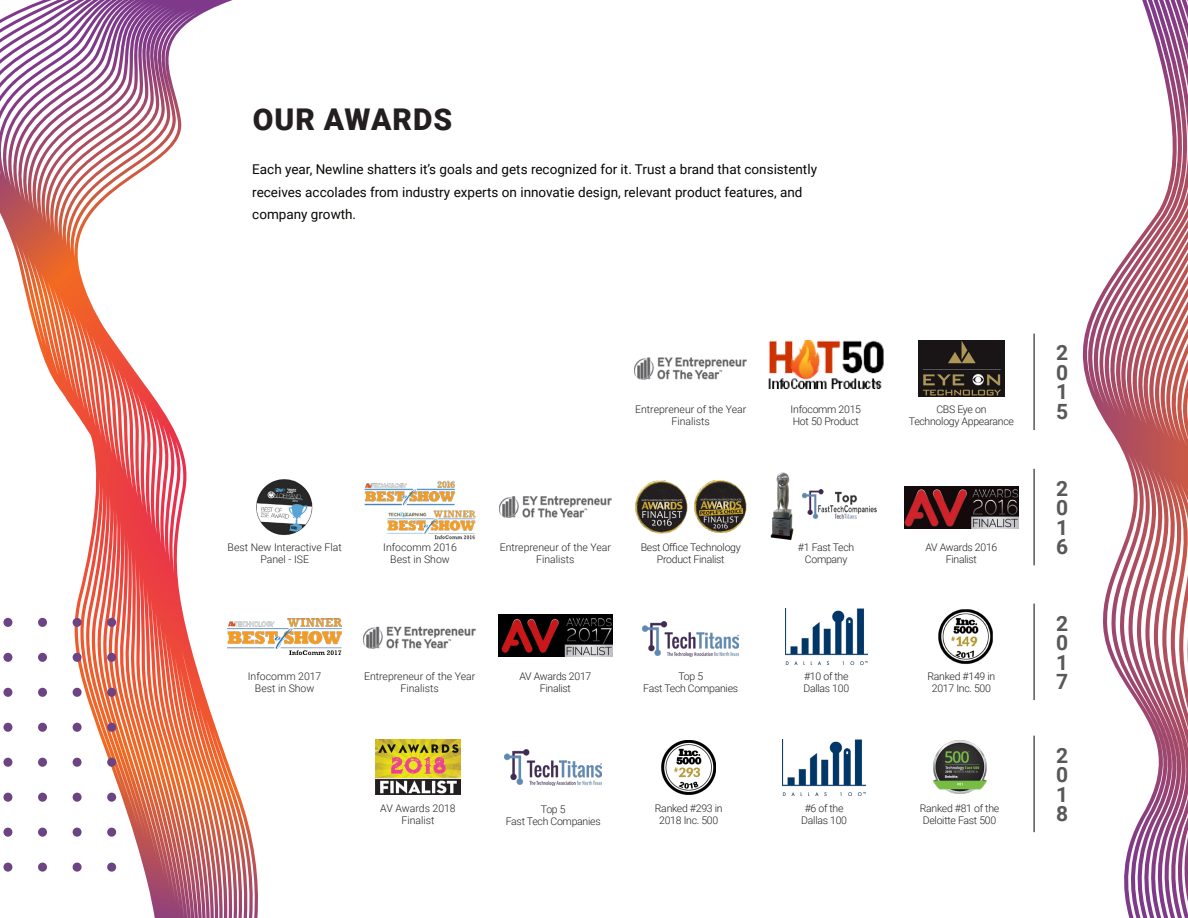
<style>
.page{position:relative;width:1188px;height:918px;background:#fff}
.page>*{position:absolute;margin:0;border:0;box-sizing:border-box;transform-origin:0 0}
.t1{font:900 30px "Roboto";letter-spacing:.035em;color:#231f20}
.t2{font:700 21px "Roboto";color:#595757}
.t3{font:13.5px/22.5px "Roboto";color:#050703}
.t4{font:300 10.5px/12px "Roboto";letter-spacing:-.025em;color:#231f20;text-align:center}
.t5{font:300 10.5px/12px "Roboto";color:#231f20;text-align:center}
</style>
<div class="page">
<svg style="left:1082px;top:0;width:106px;height:918px"></svg>
<hr style="left:1033px;top:334px;width:2px;height:96px;background:#595757">
<svg style="left:0;top:0;width:202px;height:918px"></svg>
<svg style="left:0;top:618px;width:116px;height:254px"></svg>
<img style="left:635px;top:357px;width:112px;height:23px">
<img style="left:769px;top:340px;width:114px;height:49px">
<img style="left:919px;top:340px;width:85px;height:57px">
<img style="left:364px;top:480px;width:91px;height:26px">
<img style="left:256px;top:479px;width:56px;height:56px">
<img style="left:387px;top:510px;width:89px;height:29px">
<img style="left:635px;top:480px;width:53px;height:53px">
<img style="left:694px;top:480px;width:53px;height:53px">
<img style="left:802px;top:489px;width:75px;height:30px">
<img style="left:770px;top:472px;width:24px;height:68px">
<img style="left:904px;top:487px;width:115px;height:42px">
<img style="left:500px;top:496px;width:112px;height:22px">
<hr style="left:1033px;top:469px;width:2px;height:96px;background:#595757">
<img style="left:376px;top:740px;width:84px;height:55px">
<img style="left:661px;top:740px;width:55px;height:54px">
<img style="left:933px;top:740px;width:54px;height:54px">
<img style="left:505px;top:749px;width:97px;height:36px">
<img style="left:783px;top:740px;width:82px;height:56px">
<img style="left:228px;top:619px;width:114px;height:35px">
<img style="left:498px;top:614px;width:115px;height:42px">
<img style="left:785px;top:609px;width:82px;height:56px">
<img style="left:938px;top:609px;width:55px;height:55px">
<img style="left:364px;top:626px;width:112px;height:23px">
<img style="left:643px;top:621px;width:96px;height:35px">
<hr style="left:1033px;top:604px;width:2px;height:96px;background:#595757">
<hr style="left:1033px;top:736px;width:2px;height:96px;background:#595757">
<p class="t1" style="left:253px;top:98px;width:201px">OUR AWARDS</p>
<p class="t3" style="left:252px;top:158px;width:566px">Each year, Newline shatters it’s goals and gets recognized for it. Trust a brand that consistently receives accolades from industry experts on innovatie design, relevant product features, and company growth.</p>
<p class="t5" style="left:635px;top:403px;width:113px">Entrepreneur of the Year<br>Finalists</p>
<p class="t4" style="left:791px;top:403px;width:72px">Infocomm 2015</p>
<p class="t4" style="left:793px;top:415px;width:68px">Hot 50 Product</p>
<p class="t4" style="left:936px;top:403px;width:52px">CBS Eye on</p>
<p class="t4" style="left:909px;top:415px;width:107px">Technology Appearance</p>
<p class="t2" style="left:1056px;top:338px;width:14px">2</p>
<p class="t2" style="left:1056px;top:358px;width:14px">0</p>
<p class="t2" style="left:1056px;top:377px;width:14px">1</p>
<p class="t2" style="left:1056px;top:397px;width:14px">5</p>
<p class="t5" style="left:228px;top:541px;width:116px">Best New Interactive Flat<br>Panel - ISE</p>
<p class="t5" style="left:383px;top:541px;width:75px">Infocomm 2016</p>
<p class="t5" style="left:390px;top:553px;width:61px">Best in Show</p>
<p class="t5" style="left:500px;top:541px;width:113px">Entrepreneur of the Year<br>Finalists</p>
<p class="t4" style="left:641px;top:541px;width:102px">Best Office Technology<br>Product Finalist</p>
<p class="t4" style="left:798px;top:541px;width:58px">#1 Fast Tech</p>
<p class="t4" style="left:805px;top:553px;width:44px">Company</p>
<p class="t4" style="left:925px;top:541px;width:74px">AV Awards 2016</p>
<p class="t4" style="left:946px;top:553px;width:33px">Finalist</p>
<p class="t2" style="left:1056px;top:474px;width:14px">2</p>
<p class="t2" style="left:1056px;top:493px;width:14px">0</p>
<p class="t2" style="left:1056px;top:513px;width:14px">1</p>
<p class="t2" style="left:1056px;top:532px;width:14px">6</p>
<p class="t5" style="left:248px;top:670px;width:75px">Infocomm 2017</p>
<p class="t5" style="left:255px;top:682px;width:61px">Best in Show</p>
<p class="t5" style="left:364px;top:670px;width:113px">Entrepreneur of the Year<br>Finalists</p>
<p class="t4" style="left:519px;top:670px;width:74px">AV Awards 2017</p>
<p class="t4" style="left:540px;top:682px;width:33px">Finalist</p>
<p class="t4" style="left:678px;top:670px;width:26px">Top 5</p>
<p class="t4" style="left:643px;top:682px;width:96px">Fast Tech Companies</p>
<p class="t4" style="left:804px;top:670px;width:46px">#10 of the</p>
<p class="t4" style="left:803px;top:682px;width:47px">Dallas 100</p>
<p class="t4" style="left:928px;top:670px;width:69px">Ranked #149 in</p>
<p class="t4" style="left:932px;top:682px;width:61px">2017 Inc. 500</p>
<p class="t2" style="left:1056px;top:609px;width:14px">2</p>
<p class="t2" style="left:1056px;top:628px;width:14px">0</p>
<p class="t2" style="left:1056px;top:648px;width:14px">1</p>
<p class="t2" style="left:1056px;top:667px;width:14px">7</p>
<p class="t5" style="left:380px;top:802px;width:77px">AV Awards 2018</p>
<p class="t5" style="left:402px;top:814px;width:35px">Finalist</p>
<p class="t4" style="left:541px;top:802px;width:26px">Top 5</p>
<p class="t4" style="left:506px;top:814px;width:96px">Fast Tech Companies</p>
<p class="t4" style="left:655px;top:802px;width:69px">Ranked #293 in</p>
<p class="t4" style="left:659px;top:814px;width:61px">2018 Inc. 500</p>
<p class="t4" style="left:805px;top:802px;width:40px">#6 of the</p>
<p class="t4" style="left:801px;top:814px;width:47px">Dallas 100</p>
<p class="t4" style="left:920px;top:802px;width:81px;text-align:left">Ranked #81 of the<br>Deloitte Fast 500</p>
<p class="t2" style="left:1056px;top:741px;width:14px">2</p>
<p class="t2" style="left:1056px;top:760px;width:14px">0</p>
<p class="t2" style="left:1056px;top:780px;width:14px">1</p>
<p class="t2" style="left:1056px;top:799px;width:14px">8</p>
</div>
